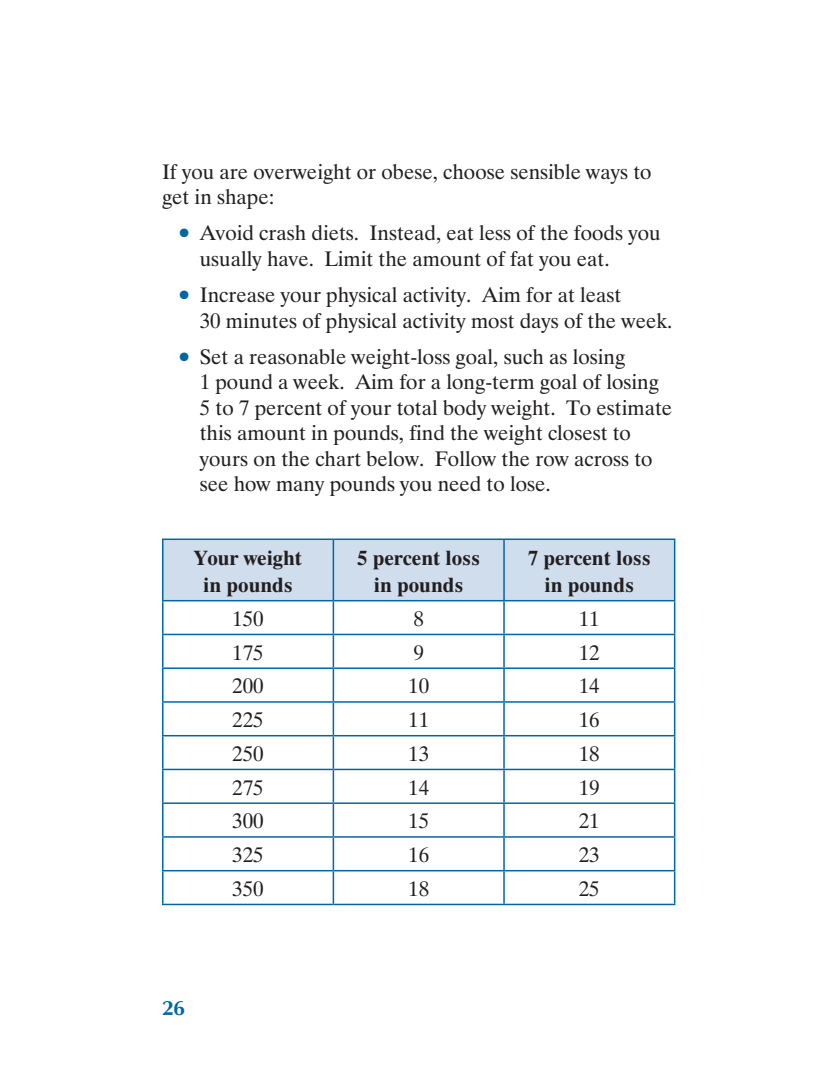
<style>
.page{position:relative;width:837px;height:1080px;background:#fff}
.page>*{position:absolute;margin:0;border:0;box-sizing:border-box;transform-origin:0 0}
.t1{font:21px/25.5px "Dutch 801 BT";color:#231f20}
.t2{font:700 21px/27.3px "Dutch 801 BT";color:#231f20;text-align:center}
.t3{font:700 21px "Zapf Humanist 601 BT";color:#0067a5}
.s1{color:#0067a5}
</style>
<div class="page">
<div style="left:163px;top:539px;width:170px;height:62px;background:#cfdded"></div>
<div style="left:333px;top:539px;width:171px;height:62px;background:#cfdded"></div>
<div style="left:504px;top:539px;width:171px;height:62px;background:#cfdded"></div>
<hr style="left:162px;top:539px;width:171px;height:1px;background:#0067a5">
<hr style="left:162px;top:540px;width:2px;height:60px;background:#0067a5">
<hr style="left:333px;top:539px;width:171px;height:1px;background:#0067a5">
<hr style="left:333px;top:540px;width:1px;height:60px;background:#0067a5">
<hr style="left:504px;top:539px;width:171px;height:1px;background:#0067a5">
<hr style="left:503px;top:540px;width:2px;height:60px;background:#0067a5">
<hr style="left:674px;top:540px;width:1px;height:60px;background:#0067a5">
<hr style="left:162px;top:600px;width:171px;height:1px;background:#0067a5">
<hr style="left:162px;top:601px;width:2px;height:33px;background:#0067a5">
<hr style="left:333px;top:600px;width:171px;height:1px;background:#0067a5">
<hr style="left:333px;top:601px;width:1px;height:33px;background:#0067a5">
<hr style="left:504px;top:600px;width:171px;height:1px;background:#0067a5">
<hr style="left:503px;top:601px;width:2px;height:33px;background:#0067a5">
<hr style="left:674px;top:601px;width:1px;height:33px;background:#0067a5">
<hr style="left:162px;top:634px;width:171px;height:1px;background:#0067a5">
<hr style="left:162px;top:635px;width:2px;height:32px;background:#0067a5">
<hr style="left:333px;top:634px;width:171px;height:1px;background:#0067a5">
<hr style="left:333px;top:635px;width:1px;height:32px;background:#0067a5">
<hr style="left:504px;top:634px;width:171px;height:1px;background:#0067a5">
<hr style="left:503px;top:635px;width:2px;height:32px;background:#0067a5">
<hr style="left:674px;top:635px;width:1px;height:32px;background:#0067a5">
<hr style="left:162px;top:667px;width:171px;height:2px;background:#0067a5">
<hr style="left:162px;top:669px;width:2px;height:32px;background:#0067a5">
<hr style="left:333px;top:667px;width:171px;height:2px;background:#0067a5">
<hr style="left:333px;top:669px;width:1px;height:32px;background:#0067a5">
<hr style="left:504px;top:667px;width:171px;height:2px;background:#0067a5">
<hr style="left:503px;top:669px;width:2px;height:32px;background:#0067a5">
<hr style="left:674px;top:669px;width:1px;height:32px;background:#0067a5">
<hr style="left:162px;top:701px;width:171px;height:2px;background:#0067a5">
<hr style="left:162px;top:703px;width:2px;height:32px;background:#0067a5">
<hr style="left:333px;top:701px;width:171px;height:2px;background:#0067a5">
<hr style="left:333px;top:703px;width:1px;height:32px;background:#0067a5">
<hr style="left:504px;top:701px;width:171px;height:2px;background:#0067a5">
<hr style="left:503px;top:703px;width:2px;height:32px;background:#0067a5">
<hr style="left:674px;top:703px;width:1px;height:32px;background:#0067a5">
<hr style="left:162px;top:735px;width:171px;height:1px;background:#0067a5">
<hr style="left:162px;top:736px;width:2px;height:33px;background:#0067a5">
<hr style="left:333px;top:735px;width:171px;height:1px;background:#0067a5">
<hr style="left:333px;top:736px;width:1px;height:33px;background:#0067a5">
<hr style="left:504px;top:735px;width:171px;height:1px;background:#0067a5">
<hr style="left:503px;top:736px;width:2px;height:33px;background:#0067a5">
<hr style="left:674px;top:736px;width:1px;height:33px;background:#0067a5">
<hr style="left:162px;top:769px;width:171px;height:1px;background:#0067a5">
<hr style="left:162px;top:770px;width:2px;height:32px;background:#0067a5">
<hr style="left:333px;top:769px;width:171px;height:1px;background:#0067a5">
<hr style="left:333px;top:770px;width:1px;height:32px;background:#0067a5">
<hr style="left:504px;top:769px;width:171px;height:1px;background:#0067a5">
<hr style="left:503px;top:770px;width:2px;height:32px;background:#0067a5">
<hr style="left:674px;top:770px;width:1px;height:32px;background:#0067a5">
<hr style="left:162px;top:802px;width:171px;height:2px;background:#0067a5">
<hr style="left:162px;top:804px;width:2px;height:32px;background:#0067a5">
<hr style="left:333px;top:802px;width:171px;height:2px;background:#0067a5">
<hr style="left:333px;top:804px;width:1px;height:32px;background:#0067a5">
<hr style="left:504px;top:802px;width:171px;height:2px;background:#0067a5">
<hr style="left:503px;top:804px;width:2px;height:32px;background:#0067a5">
<hr style="left:674px;top:804px;width:1px;height:32px;background:#0067a5">
<hr style="left:162px;top:836px;width:171px;height:2px;background:#0067a5">
<hr style="left:162px;top:838px;width:2px;height:32px;background:#0067a5">
<hr style="left:333px;top:836px;width:171px;height:2px;background:#0067a5">
<hr style="left:333px;top:838px;width:1px;height:32px;background:#0067a5">
<hr style="left:504px;top:836px;width:171px;height:2px;background:#0067a5">
<hr style="left:503px;top:838px;width:2px;height:32px;background:#0067a5">
<hr style="left:674px;top:838px;width:1px;height:32px;background:#0067a5">
<hr style="left:162px;top:870px;width:171px;height:1px;background:#0067a5">
<hr style="left:162px;top:871px;width:2px;height:33px;background:#0067a5">
<hr style="left:333px;top:870px;width:171px;height:1px;background:#0067a5">
<hr style="left:333px;top:871px;width:1px;height:33px;background:#0067a5">
<hr style="left:504px;top:870px;width:171px;height:1px;background:#0067a5">
<hr style="left:503px;top:871px;width:2px;height:33px;background:#0067a5">
<hr style="left:674px;top:871px;width:1px;height:33px;background:#0067a5">
<hr style="left:162px;top:904px;width:171px;height:1px;background:#0067a5">
<hr style="left:333px;top:904px;width:171px;height:1px;background:#0067a5">
<hr style="left:504px;top:904px;width:171px;height:1px;background:#0067a5">
<p class="t1" style="left:162px;top:158px;width:491px">If you are overweight or obese, choose sensible ways to get in shape:</p>
<p class="t1" style="left:200px;top:220px;width:462px;text-indent:-20px"><span class="s1">●</span> Avoid crash diets. Instead, eat less of the foods you usually have. Limit the amount of fat you eat.</p>
<p class="t1" style="left:200px;top:282px;width:474px;text-indent:-20px"><span class="s1">●</span> Increase your physical activity. Aim for at least<br>30 minutes of physical activity most days of the week.</p>
<p class="t1" style="left:200px;top:344px;width:474px;text-indent:-20px"><span class="s1">●</span> Set a reasonable weight-loss goal, such as losing<br>1 pound a week. Aim for a long-term goal of losing 5 to 7 percent of your total body weight. To estimate this amount in pounds, find the weight closest to yours on the chart below. Follow the row across to see how many pounds you need to lose.</p>
<p class="t2" style="left:194px;top:544px;width:110px">Your weight in pounds</p>
<p class="t2" style="left:357px;top:544px;width:125px">5 percent loss in pounds</p>
<p class="t2" style="left:528px;top:544px;width:125px">7 percent loss in pounds</p>
<p class="t1" style="left:232px;top:606px;width:33px">150</p>
<p class="t1" style="left:413px;top:606px;width:12px">8</p>
<p class="t1" style="left:579px;top:606px;width:22px">11</p>
<p class="t1" style="left:232px;top:639px;width:33px">175</p>
<p class="t1" style="left:413px;top:639px;width:12px">9</p>
<p class="t1" style="left:579px;top:639px;width:22px">12</p>
<p class="t1" style="left:232px;top:673px;width:33px">200</p>
<p class="t1" style="left:408px;top:673px;width:22px">10</p>
<p class="t1" style="left:579px;top:673px;width:22px">14</p>
<p class="t1" style="left:232px;top:707px;width:33px">225</p>
<p class="t1" style="left:408px;top:707px;width:22px">11</p>
<p class="t1" style="left:579px;top:707px;width:22px">16</p>
<p class="t1" style="left:232px;top:741px;width:33px">250</p>
<p class="t1" style="left:408px;top:741px;width:22px">13</p>
<p class="t1" style="left:579px;top:741px;width:22px">18</p>
<p class="t1" style="left:232px;top:774px;width:33px">275</p>
<p class="t1" style="left:408px;top:774px;width:22px">14</p>
<p class="t1" style="left:579px;top:774px;width:22px">19</p>
<p class="t1" style="left:232px;top:808px;width:33px">300</p>
<p class="t1" style="left:408px;top:808px;width:22px">15</p>
<p class="t1" style="left:579px;top:808px;width:22px">21</p>
<p class="t1" style="left:232px;top:842px;width:33px">325</p>
<p class="t1" style="left:408px;top:842px;width:22px">16</p>
<p class="t1" style="left:579px;top:842px;width:22px">23</p>
<p class="t1" style="left:232px;top:876px;width:33px">350</p>
<p class="t1" style="left:408px;top:876px;width:22px">18</p>
<p class="t1" style="left:579px;top:876px;width:22px">25</p>
<p class="t3" style="left:162px;top:995px;width:25px">26</p>
</div>
